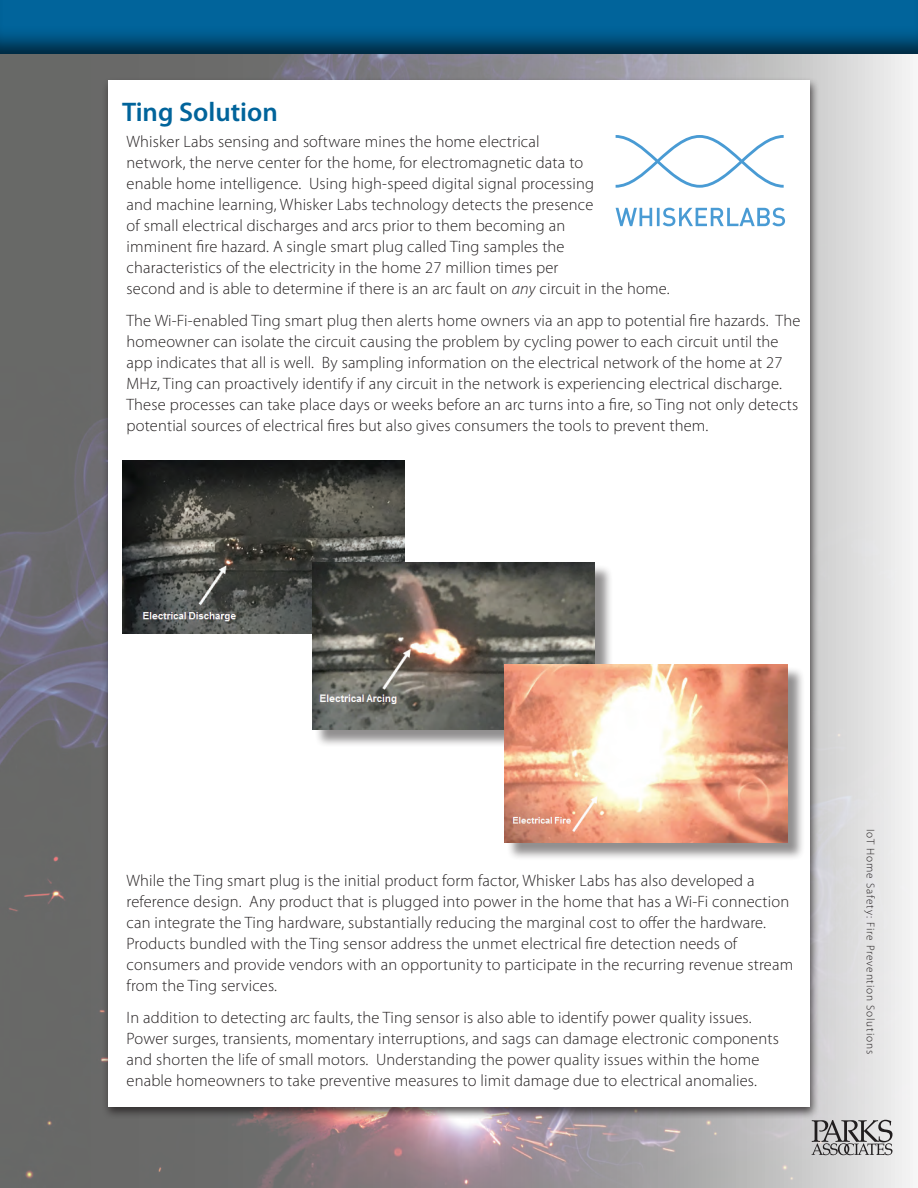
<style>
.page{position:relative;width:918px;height:1188px;background:#fff}
.page>*{position:absolute;margin:0;border:0;box-sizing:border-box;transform-origin:0 0}
.Header_-_Main{font:600 27px "Myriad Pro";color:#01649b}
.Body_Copy{font:300 16.5px/21px "Myriad Pro";letter-spacing:.01em;color:#231f20}
.t1{font:300 11.4px "Myriad Pro";letter-spacing:.075em;color:#231f20}
.s1{font-style:italic}
</style>
<div class="page">
<img style="left:0;top:56px;width:913px;height:1132px">
<div style="left:0;top:0;width:918px;height:56px;background:#231f20;opacity:.75"></div>
<div style="left:101px;top:77px;width:719px;height:1043px;background:#231f20;opacity:.77"></div>
<div style="left:108px;top:81px;width:702px;height:1026px;background:#fff"></div>
<svg style="left:812px;top:1120px;width:80px;height:35px;background:#9f9e9e"></svg>
<img style="left:122px;top:460px;width:283px;height:173px">
<div style="left:314px;top:564px;width:300px;height:184px;background:#231f20;opacity:.5"></div>
<img style="left:312px;top:562px;width:283px;height:167px">
<div style="left:506px;top:666px;width:299px;height:195px;background:#231f20;opacity:.5"></div>
<img style="left:505px;top:665px;width:282px;height:178px">
<svg style="left:616px;top:135px;width:168px;height:53px"></svg>
<svg style="left:616px;top:208px;width:169px;height:18px"></svg>
<p class="Header_-_Main" style="left:122px;top:94px;width:157px">Ting Solution</p>
<p class="Body_Copy" style="left:127px;top:131px;width:545px">Whisker Labs sensing and software mines the home electrical<br>network, the nerve center for the home, for electromagnetic data to<br>enable home intelligence. Using high-speed digital signal processing<br>and machine learning, Whisker Labs technology detects the presence<br>of small electrical discharges and arcs prior to them becoming an<br>imminent fire hazard. A single smart plug called Ting samples the<br>characteristics of the electricity in the home 27 million times per<br>second and is able to determine if there is an arc fault on <span class="s1">any</span> circuit in the home.</p>
<p class="Body_Copy" style="left:127px;top:310px;width:675px">The Wi-Fi-enabled Ting smart plug then alerts home owners via an app to potential fire hazards. The homeowner can isolate the circuit causing the problem by cycling power to each circuit until the app indicates that all is well. By sampling information on the electrical network of the home at 27<br>MHz, Ting can proactively identify if any circuit in the network is experiencing electrical discharge.<br>These processes can take place days or weeks before an arc turns into a fire, so Ting not only detects potential sources of electrical fires but also gives consumers the tools to prevent them.</p>
<p class="Body_Copy" style="left:127px;top:870px;width:668px">While the Ting smart plug is the initial product form factor, Whisker Labs has also developed a reference design. Any product that is plugged into power in the home that has a Wi-Fi connection can integrate the Ting hardware, substantially reducing the marginal cost to offer the hardware.<br>Products bundled with the Ting sensor address the unmet electrical fire detection needs of consumers and provide vendors with an opportunity to participate in the recurring revenue stream from the Ting services.</p>
<p class="Body_Copy" style="left:127px;top:1007px;width:654px">In addition to detecting arc faults, the Ting sensor is also able to identify power quality issues.<br>Power surges, transients, momentary interruptions, and sags can damage electronic components and shorten the life of small motors. Understanding the power quality issues within the home enable homeowners to take preventive measures to limit damage due to electrical anomalies.</p>
<p class="t1" style="left:878px;top:829px;width:226px;rotate:90deg">IoT Home Safety: Fire Prevention Solutions</p>
</div>
